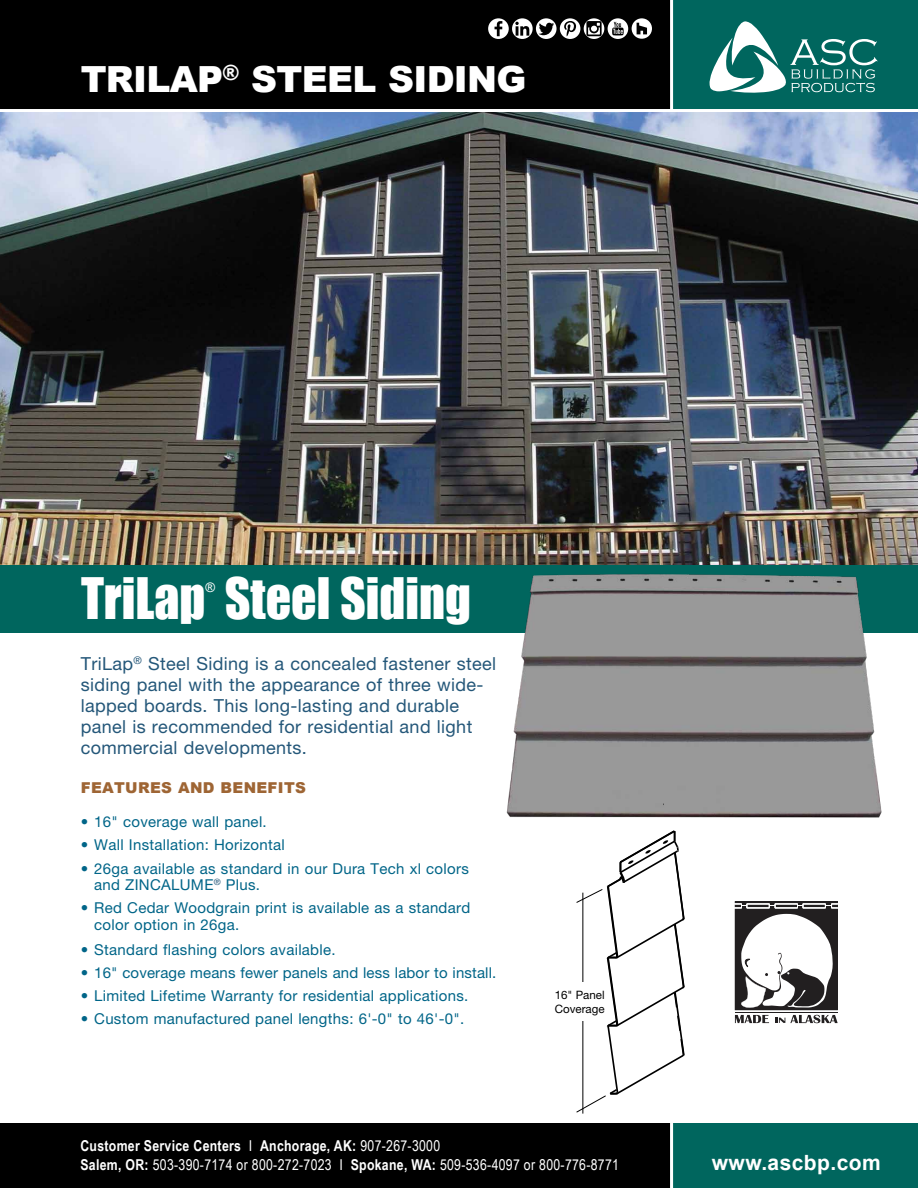
<style>
.page{position:relative;width:918px;height:1188px;background:#fff}
.page>*{position:absolute;margin:0;border:0;box-sizing:border-box;transform-origin:0 0}
.t1{font:52.5px "Impact";color:#fff;scale:.95 1}
.t2{font:900 36px "Arial";letter-spacing:-.02em;color:#fff}
.t3{font:700 21px "Arial";letter-spacing:.02em;color:#fff}
.t4{font:18px/21px "Helvetica Neue LT Std";letter-spacing:.02em;color:#245779}
.t5{font:15px/16.5px "Helvetica Neue LT Std";letter-spacing:.02em;color:#006588}
.t6{font:15px/19.5px "Arial Narrow";letter-spacing:.02em;color:#fff}
.t7{font:900 15px "Arial";letter-spacing:.02em;color:#9e6534}
.t8{font:13.05px "Arial";color:#fff}
.t9{font:11.55px/13.8px "Helvetica Neue LT Std";color:#000}
.s1{font-weight:700}
</style>
<div class="page">
<img style="left:0;top:112px;width:918px;height:453px">
<div style="left:0;top:565px;width:918px;height:67px;background:#00665e"></div>
<img style="left:440px;top:484px;width:478px;height:334px">
<svg style="left:735px;top:901px;width:103px;height:122px"></svg>
<div style="left:670px;top:0;width:248px;height:109px;background:#00665e"></div>
<div style="left:0;top:0;width:672px;height:109px;background:#000"></div>
<hr style="left:670px;top:0;width:3px;height:112px;background:#fff">
<svg style="left:709px;top:21px;width:169px;height:72px"></svg>
<div style="left:0;top:1123px;width:672px;height:65px;background:#000"></div>
<div style="left:670px;top:1123px;width:248px;height:65px;background:#00665e"></div>
<hr style="left:670px;top:1123px;width:3px;height:65px;background:#fff">
<hr style="left:582px;top:893px;width:1px;height:221px;background:#000">
<svg style="left:576px;top:830px;width:109px;height:283px"></svg>
<svg style="left:488px;top:18px;width:164px;height:21px"></svg>
<h2 class="t2" style="left:81px;top:53px;width:447px">TRILAP<sup>®</sup> STEEL SIDING</h2>
<h1 class="t1" style="left:81px;top:558px;width:412px">TriLap Steel Siding</h1>
<p class="t8" style="left:205px;top:579px;width:11px">®</p>
<p class="t4" style="left:81px;top:652px;width:417px">TriLap<sup>®</sup> Steel Siding is a concealed fastener steel siding panel with the appearance of three wide&shy;lapped boards. This long-lasting and durable panel is recommended for residential and light commercial developments.</p>
<p class="t7" style="left:81px;top:776px;width:227px">FEATURES AND BENEFITS</p>
<p class="t5" style="left:81px;top:813px;width:188px">• 16" coverage wall panel.</p>
<p class="t5" style="left:81px;top:836px;width:206px">• Wall Installation: Horizontal</p>
<p class="t5" style="left:94px;top:860px;width:376px;text-indent:-14px">• 26ga available as standard in our Dura Tech xl colors and ZINCALUME<sup>®</sup> Plus.</p>
<p class="t5" style="left:94px;top:899px;width:378px;text-indent:-14px">• Red Cedar Woodgrain print is available as a standard color option in 26ga.</p>
<p class="t5" style="left:81px;top:941px;width:256px">• Standard flashing colors available.</p>
<p class="t5" style="left:81px;top:964px;width:417px">• 16" coverage means fewer panels and less labor to install.</p>
<p class="t5" style="left:81px;top:987px;width:389px">• Limited Lifetime Warranty for residential applications.</p>
<p class="t5" style="left:81px;top:1010px;width:385px">• Custom manufactured panel lengths: 6'-0" to 46'-0".</p>
<p class="t9" style="left:555px;top:988px;width:51px">16" Panel<br>Coverage</p>
<p class="t6" style="left:80px;top:1135px;width:540px"><span class="s1">Customer Service Centers</span> I <span class="s1">Anchorage, AK:</span> 907-267-3000<br><span class="s1">Salem, OR:</span> 503-390-7174 or 800-272-7023 I <span class="s1">Spokane, WA:</span> 509-536-4097 or 800-776-8771</p>
<h3 class="t3" style="left:712px;top:1149px;width:170px">www.ascbp.com</h3>
</div>
